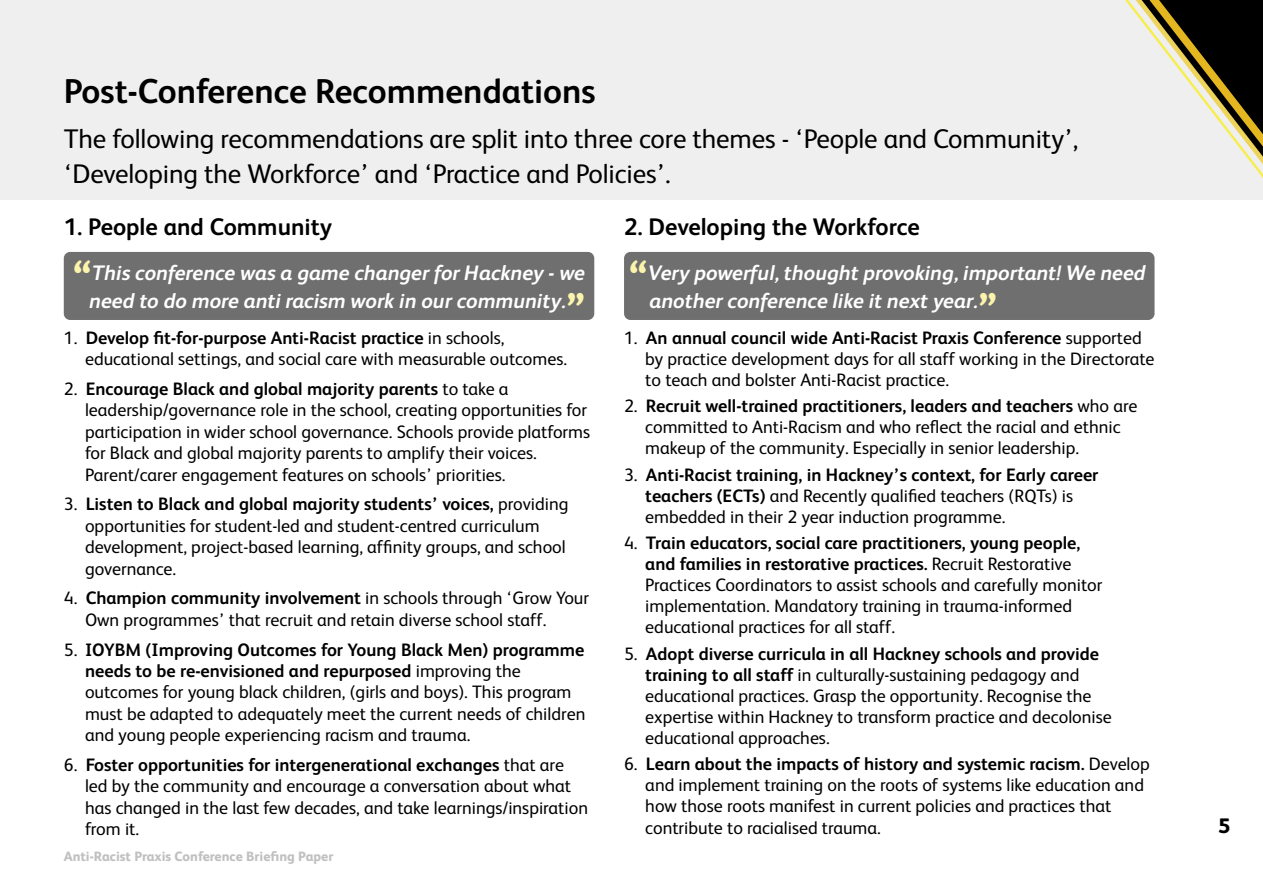
<style>
.page{position:relative;width:1263px;height:893px;background:#fff}
.page>*{position:absolute;margin:0;border:0;box-sizing:border-box;transform-origin:0 0}
.t1{font:700 34.5px "FS Albert";color:#000}
.t2{font:27px/34.5px "FS Albert";letter-spacing:-.005em;color:#000}
.t3{font:700 24px "FS Albert";color:#000}
.t4{font:italic 700 21px/28.5px "FS Albert";color:#fff;text-align:right}
.t5{font:800 21px "FS Albert";color:#000}
.t6{font:18px/21px "FS Albert";color:#000}
.t7{font:800 13.5px "FS Albert";color:#c0c0c0}
.s1{font-weight:800;font-style:normal;font-size:42px;color:#fbf4ac}
.s2{font-weight:700}
</style>
<div class="page">
<div style="left:0;top:0;width:1263px;height:200px;background:#efefef"></div>
<svg style="left:1125px;top:0;width:138px;height:178px"></svg>
<div style="left:624px;top:252px;width:530px;height:68px;background:#6f6f6f;border-radius:6px"></div>
<div style="left:64px;top:252px;width:530px;height:68px;background:#6f6f6f;border-radius:6px"></div>
<h1 class="t1" style="left:64px;top:68px;width:533px">Post-Conference Recommendations</h1>
<h2 class="t2" style="left:64px;top:121px;width:1016px">The following recommendations are split into three core themes - ‘People and Community’, ‘Developing the Workforce’ and ‘Practice and Policies’.</h2>
<h3 class="t3" style="left:64px;top:211px;width:270px">1. People and Community</h3>
<p class="t4" style="left:72px;top:257px;width:515px"><span class="s1">“</span>This conference was a game changer for Hackney - we need to do more anti racism work in our community.<span class="s1">”</span></p>
<p class="t6" style="left:85px;top:326px;width:484px;text-indent:-21px">1. <span class="s2">Develop fit-for-purpose Anti-Racist practice</span> in schools, educational settings, and social care with measurable outcomes.</p>
<p class="t6" style="left:85px;top:377px;width:507px;text-indent:-21px">2. <span class="s2">Encourage Black and global majority parents</span> to take a leadership/governance role in the school, creating opportunities for participation in wider school governance. Schools provide platforms for Black and global majority parents to amplify their voices.<br>Parent/carer engagement features on schools’ priorities.</p>
<p class="t6" style="left:85px;top:493px;width:485px;text-indent:-21px">3. <span class="s2">Listen to Black and global majority students’ voices,</span> providing opportunities for student-led and student-centred curriculum development, project-based learning, affinity groups, and school governance.</p>
<p class="t6" style="left:85px;top:587px;width:506px;text-indent:-21px">4. <span class="s2">Champion community involvement</span> in schools through ‘Grow Your<br>Own programmes’ that recruit and retain diverse school staff.</p>
<p class="t6" style="left:85px;top:638px;width:502px;text-indent:-21px">5. <span class="s2">IOYBM (Improving Outcomes for Young Black Men) programme needs to be re-envisioned and repurposed</span> improving the outcomes for young black children, (girls and boys). This program must be adapted to adequately meet the current needs of children and young people experiencing racism and trauma.</p>
<p class="t6" style="left:85px;top:753px;width:504px;text-indent:-21px">6. <span class="s2">Foster opportunities for intergenerational exchanges</span> that are led by the community and encourage a conversation about what has changed in the last few decades, and take learnings/inspiration from it.</p>
<p class="t7" style="left:64px;top:846px;width:271px">Anti-Racist Praxis Conference Briefing Paper</p>
<h3 class="t3" style="left:624px;top:211px;width:297px">2. Developing the Workforce</h3>
<p class="t4" style="left:649px;top:257px;width:498px;text-align:left;text-indent:-21px"><span class="s1">“</span>Very powerful, thought provoking, important! We need another conference like it next year.<span class="s1">”</span></p>
<p class="t6" style="left:645px;top:326px;width:511px;text-indent:-21px">1. <span class="s2">An annual council wide Anti-Racist Praxis Conference</span> supported by practice development days for all staff working in the Directorate to teach and bolster Anti-Racist practice.</p>
<p class="t6" style="left:645px;top:395px;width:494px;text-indent:-21px">2. <span class="s2">Recruit well-trained practitioners, leaders and teachers</span> who are committed to Anti-Racism and who reflect the racial and ethnic makeup of the community. Especially in senior leadership.</p>
<p class="t6" style="left:645px;top:463px;width:455px;text-indent:-21px">3. <span class="s2">Anti-Racist training, in Hackney’s context, for Early career teachers (ECTs)</span> and Recently qualified teachers (RQTs) is embedded in their 2 year induction programme.</p>
<p class="t6" style="left:645px;top:532px;width:459px;text-indent:-21px">4. <span class="s2">Train educators, social care practitioners, young people, and families in restorative practices.</span> Recruit Restorative Practices Coordinators to assist schools and carefully monitor implementation. Mandatory training in trauma-informed educational practices for all staff.</p>
<p class="t6" style="left:645px;top:642px;width:468px;text-indent:-21px">5. <span class="s2">Adopt diverse curricula in all Hackney schools and provide training to all staff</span> in culturally-sustaining pedagogy and educational practices. Grasp the opportunity. Recognise the expertise within Hackney to transform practice and decolonise educational approaches.</p>
<p class="t6" style="left:645px;top:753px;width:506px;text-indent:-21px">6. <span class="s2">Learn about the impacts of history and systemic racism.</span> Develop and implement training on the roots of systems like education and how those roots manifest in current policies and practices that contribute to racialised trauma.</p>
<p class="t5" style="left:1218px;top:810px;width:13px">5</p>
</div>
